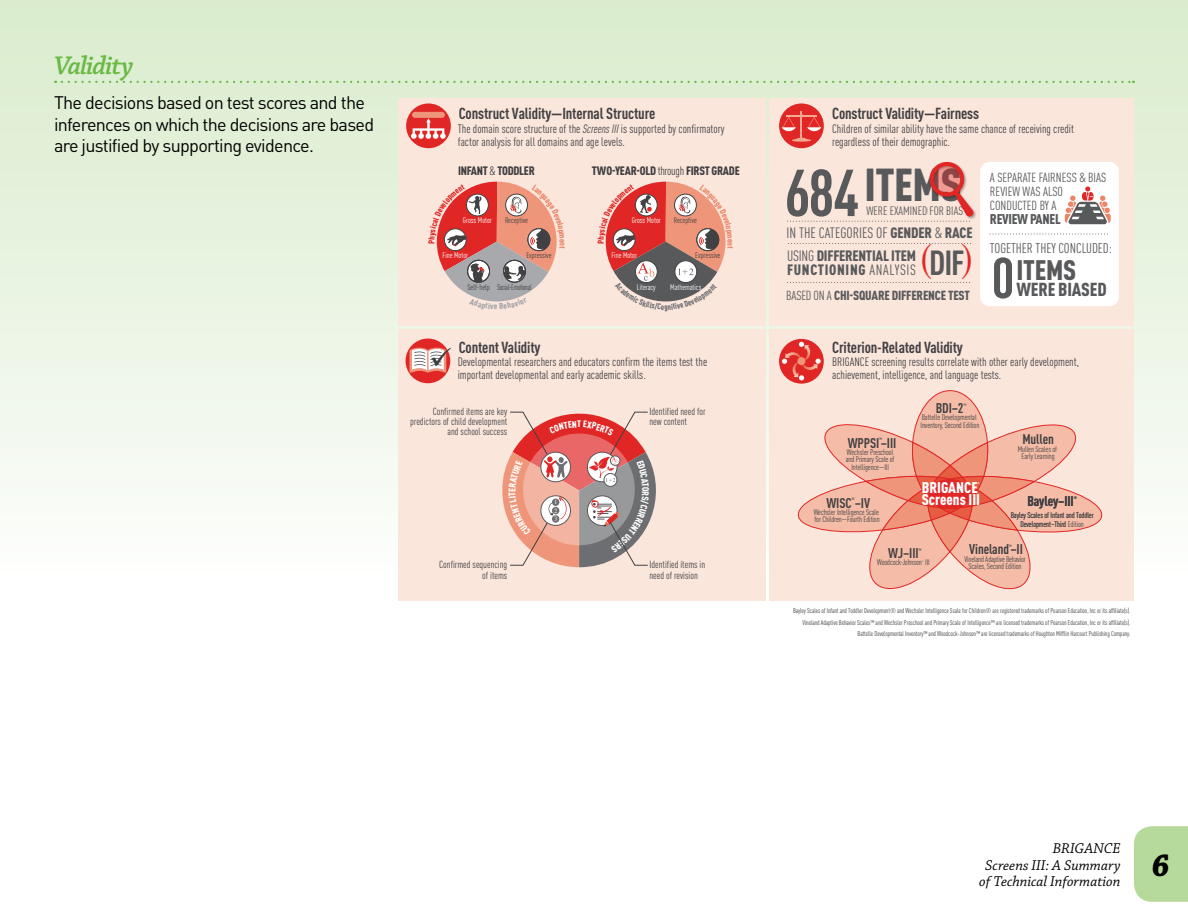
<style>
.page{position:relative;width:1188px;height:918px;background:#fff}
.page>*{position:absolute;margin:0;border:0;box-sizing:border-box;transform-origin:0 0}
.t1{font:900 condensed 45.6px "DINOT";letter-spacing:-.01em;color:#58595b}
.t2{font:41.25px "Times";color:#e12726;scale:.83 1}
.t3{font:700 condensed 34.35px "DINOT";color:#58595b}
.t4{font:italic 700 33px "Chaparral Pro";color:#000}
.t5{font:900 condensed 27.9px "DINOT";letter-spacing:-.01em;color:#58595b}
.t6{font:italic 600 27px "Chaparral Pro";letter-spacing:-.04em;color:#6ab945}
.t7{font:900 condensed 18.6px "DINOT";letter-spacing:-.01em;color:#58595b}
.t8{font:18px/21.6px "DINOT";letter-spacing:-.04em;color:#000}
.t9{font:700 condensed 15.75px "DINOT";letter-spacing:-.01em;color:#414042}
.t10{font:900 condensed 15.3px "DINOT";color:#fff}
.t11{font:italic 15px/16.5px "Chaparral Pro";color:#000;text-align:center}
.t12{font:900 condensed 14.85px/22.8px "DINOT";letter-spacing:-.015em;color:#58595b}
.t13{font:900 condensed 14.85px "DINOT";letter-spacing:.045em;color:#58595b}
.t14{font:700 condensed 13.95px "DINOT";letter-spacing:-.01em;color:#414042}
.t15{font:condensed 13.95px/29.2px "DINOT";color:#58595b}
.t16{font:condensed 13.05px/14px "DINOT";color:#58595b}
.t17{font:900 condensed 13.05px "DINOT";letter-spacing:-.015em;color:#58595b}
.t18{font:condensed 12.15px/13px "DINOT";color:#414042}
.t19{font:900 condensed 12.15px "DINOT";letter-spacing:-.02em;color:#414042}
.t20{font:condensed 12.15px "DINOT";color:#58595b}
.t21{font:condensed 10.2px/10.2px "DINOT";color:#414042}
.t22{font:900 condensed 9.45px "DINOT";color:#fff}
.t23{font:condensed 9.3px "DINOT";color:#000}
.t24{font:900 condensed 8.4px "DINOT";color:#a3a5a8}
.t25{font:condensed 8.1px/7.4px "DINOT";letter-spacing:-.01em;color:#414042;text-align:center}
.t26{font:condensed 7.95px "DINOT";color:#fff}
.t27{font:condensed 7.95px "DINOT";color:#414042}
.t28{font:condensed 7.95px "DINOT";letter-spacing:-.04em;color:#414042}
.t29{font:condensed 6.9px/11.4px "DINOT";letter-spacing:-.01em;color:#414042;text-align:right}
.t30{font:6.45px/8.4px "Times";color:#fff;text-align:justify}
.t31{font:700 condensed 4.65px "DINOT";color:#414042}
.t32{font:700 condensed 3.9px "DINOT";color:#414042}
.t33{font:900 condensed 2.4px "DINOT";color:#fff}
.t34{font:condensed 2.1px "DINOT";color:#414042}
.s1{font-style:italic}
.s2{font-weight:400}
.s3{font-weight:700;font-size:65.25px}
.s4{font-weight:900}
.s5{font-weight:700;font-size:56.7px}
</style>
<div class="page">
<div style="left:0;top:0;width:1188px;height:578px;background:linear-gradient(to bottom,#d9ebcb,#fcfdfc)"></div>
<div style="left:1134px;top:826px;width:54px;height:76px;background:#b5da9c"></div>
<svg style="left:62px;top:81px;width:1072px;height:2px;background:#bfdfad"></svg>
<div style="left:398px;top:329px;width:368px;height:271px;background:#fbe6dc"></div>
<div style="left:398px;top:98px;width:368px;height:228px;background:#fbe6dc"></div>
<div style="left:769px;top:98px;width:365px;height:228px;background:#fbe6dc"></div>
<div style="left:769px;top:329px;width:365px;height:271px;background:#fbe6dc"></div>
<svg style="left:797px;top:390px;width:306px;height:200px"></svg>
<div style="left:779px;top:103px;width:45px;height:45px;background:#e12726;border-radius:50%"></div>
<svg style="left:779px;top:339px;width:45px;height:45px"></svg>
<div style="left:406px;top:339px;width:44px;height:44px;background:#e12726;border-radius:50%"></div>
<svg style="left:782px;top:111px;width:39px;height:31px"></svg>
<div style="left:406px;top:103px;width:45px;height:45px;background:#e12726;border-radius:50%"></div>
<hr style="left:427px;top:122px;width:3px;height:14px;background:#fff">
<svg style="left:426px;top:118px;width:5px;height:4px"></svg>
<div style="left:413px;top:128px;width:31px;height:9px;border:2px solid #fff"></div>
<div style="left:412px;top:112px;width:33px;height:6px;background:#ef967a;border-radius:3px"></div>
<svg style="left:782px;top:342px;width:39px;height:39px"></svg>
<div style="left:797px;top:357px;width:9px;height:8px;background:#ef967a;border-radius:50%"></div>
<svg style="left:411px;top:130px;width:35px;height:9px"></svg>
<img style="left:974px;top:210px;width:2px;height:8px">
<svg style="left:787px;top:162px;width:187px;height:60px"></svg>
<div style="left:980px;top:162px;width:139px;height:144px;background:#fff;border-radius:9px"></div>
<svg style="left:990px;top:234px;width:118px;height:1px"></svg>
<svg style="left:1065px;top:186px;width:46px;height:38px"></svg>
<svg style="left:410px;top:348px;width:41px;height:25px"></svg>
<svg style="left:787px;top:243px;width:184px;height:40px"></svg>
<svg style="left:502px;top:411px;width:154px;height:156px"></svg>
<svg style="left:436px;top:181px;width:121px;height:121px"></svg>
<svg style="left:605px;top:181px;width:121px;height:121px"></svg>
<h2 class="t6" style="left:54px;top:50px;width:81px">Validity</h2>
<p class="t8" style="left:54px;top:91px;width:322px">The decisions based on test scores and the inferences on which the decisions are based are justified by supporting evidence.</p>
<p class="t9" style="left:459px;top:103px;width:198px">Construct Validity—Internal Structure</p>
<p class="t18" style="left:458px;top:122px;width:268px">The domain score structure of the <span class="s1">Screens III</span> is supported by confirmatory factor analysis for all domains and age levels.</p>
<p class="t18" style="left:832px;top:122px;width:243px">Children of similar ability have the same chance of receiving credit regardless of their demographic.</p>
<p class="t9" style="left:832px;top:103px;width:149px">Construct Validity—Fairness</p>
<p class="t19" style="left:458px;top:164px;width:78px">INFANT <span class="s2">&amp;</span> TODDLER</p>
<p class="t26" style="left:463px;top:216px;width:30px">Gross Motor</p>
<p class="t26" style="left:443px;top:250px;width:27px">Fine Motor</p>
<p class="t28" style="left:467px;top:283px;width:66px">Self-help Social-Emotional</p>
<p class="t27" style="left:505px;top:216px;width:25px">Receptive</p>
<p class="t27" style="left:526px;top:250px;width:27px">Expressive</p>
<p class="t24" style="left:494px;top:301px;width:5px">e</p>
<p class="t19" style="left:592px;top:164px;width:149px">TWO-YEAR-OLD <span class="s2">through</span> FIRST GRADE</p>
<p class="t26" style="left:632px;top:216px;width:30px">Gross Motor</p>
<p class="t26" style="left:611px;top:250px;width:27px">Fine Motor</p>
<p class="t27" style="left:674px;top:216px;width:25px">Receptive</p>
<p class="t27" style="left:695px;top:250px;width:27px">Expressive</p>
<p class="t26" style="left:637px;top:282px;width:20px">Literacy</p>
<p class="t26" style="left:670px;top:282px;width:33px">Mathematics</p>
<p class="t9" style="left:459px;top:338px;width:83px">Content Validity</p>
<p class="t18" style="left:458px;top:356px;width:251px">Developmental researchers and educators confirm the items test the important developmental and early academic skills.</p>
<p class="t21" style="left:410px;top:406px;width:99px;text-align:right">Confirmed items are key predictors of child development and school success</p>
<p class="t21" style="left:439px;top:560px;width:70px;text-align:right">Confirmed sequencing of items</p>
<p class="t22" style="left:577px;top:418px;width:5px">T</p>
<p class="t30" style="left:554px;top:497px;width:5px">1<br>2<br>3</p>
<p class="t21" style="left:649px;top:406px;width:58px">Identified need for new content</p>
<p class="t21" style="left:649px;top:560px;width:57px">Identified items in need of revision</p>
<p class="t1" style="left:784px;top:156px;width:179px"><span class="s3">684</span>ITEMS</p>
<p class="t3" style="left:929px;top:242px;width:37px">DIF</p>
<p class="t20" style="left:866px;top:204px;width:98px">WERE EXAMINED FOR BIAS</p>
<p class="t12" style="left:786px;top:221px;width:188px"><span class="s2">IN THE CATEGORIES OF</span> GENDER <span class="s2">&amp;</span> RACE<br><span class="s2">USING</span> DIFFERENTIAL ITEM</p>
<p class="t13" style="left:787px;top:260px;width:130px">FUNCTIONING <span class="s2">ANALYSIS</span></p>
<p class="t2" style="left:921px;top:220px;width:15px">(</p>
<p class="t17" style="left:786px;top:287px;width:185px"><span class="s2">BASED ON A</span> CHI-SQUARE DIFFERENCE TEST</p>
<p class="t16" style="left:990px;top:170px;width:118px">A SEPARATE FAIRNESS &amp; BIAS<br>REVIEW WAS ALSO<br>CONDUCTED BY A</p>
<p class="t15" style="left:990px;top:204px;width:124px"><span class="s4">REVIEW PANEL<br></span>TOGETHER THEY CONCLUDED:</p>
<p class="t5" style="left:992px;top:253px;width:86px"><span class="s5">0</span>ITEMS</p>
<p class="t7" style="left:1017px;top:278px;width:92px">WERE BIASED</p>
<p class="t9" style="left:832px;top:338px;width:132px">Criterion-Related Validity</p>
<p class="t18" style="left:832px;top:356px;width:248px">BRIGANCE screening results correlate with other early development, achievement, intelligence, and language tests.</p>
<p class="t14" style="left:936px;top:400px;width:29px">BDI–2</p>
<p class="t31" style="left:963px;top:402px;width:4px">™</p>
<p class="t25" style="left:921px;top:414px;width:60px;text-align:left">Battelle Developmental<br>Inventory, Second Edition</p>
<p class="t14" style="left:848px;top:434px;width:50px">WPPSI–III</p>
<p class="t31" style="left:879px;top:437px;width:4px">™</p>
<p class="t25" style="left:846px;top:449px;width:50px">Wechsler Preschool and Primary Scale of<br>Intelligence—III</p>
<p class="t14" style="left:1022px;top:431px;width:33px">Mullen</p>
<p class="t25" style="left:1018px;top:445px;width:41px">Mullen Scales of<br>Early Learning</p>
<p class="t32" style="left:851px;top:496px;width:5px">®</p>
<p class="t25" style="left:814px;top:508px;width:68px;text-align:left">Wechsler Intelligence Scale for Children—Fourth Edition</p>
<p class="t14" style="left:826px;top:494px;width:45px">WISC –IV</p>
<p class="t10" style="left:922px;top:478px;width:58px">BRIGANCE</p>
<p class="t33" style="left:978px;top:482px;width:4px">®</p>
<p class="t10" style="left:922px;top:490px;width:60px">Screens III</p>
<p class="t14" style="left:1027px;top:493px;width:48px">Bayley–III</p>
<p class="t32" style="left:1074px;top:495px;width:5px">®</p>
<p class="t25" style="left:1011px;top:512px;width:21px">Bayley S</p>
<p class="t25" style="left:1011px;top:512px;width:84px;line-height:8.1px">Bayley Scales of Infant and Toddler<br>Development–Third Edition</p>
<p class="t14" style="left:888px;top:544px;width:32px">WJ–III</p>
<p class="t31" style="left:919px;top:547px;width:4px">™</p>
<p class="t25" style="left:877px;top:559px;width:54px">Woodcock-Johnson III</p>
<p class="t34" style="left:922px;top:560px;width:3px">®</p>
<p class="t14" style="left:969px;top:541px;width:55px">Vineland–II</p>
<p class="t31" style="left:1009px;top:544px;width:4px">™</p>
<p class="t25" style="left:964px;top:555px;width:63px">Vineland Adaptive Behavior<br>Scales, Second Edition</p>
<p class="t29" style="left:793px;top:605px;width:339px">Bayley Scales of Infant and Toddler Development® and Wechsler Intelligence Scale for Children® are registered trademarks of Pearson Education, Inc or its affiliate(s).<br>Vineland Adaptive Behavior Scales™ and Wechsler Preschool and Primary Scale of Intelligence™ are licensed trademarks of Pearson Education, Inc or its affiliate(s).<br>Battelle Developmental Inventory™ and Woodcock-Johnson™ are licensed trademarks of Houghton Mifflin Harcourt Publishing Company.</p>
<p class="t9" style="left:832px;top:613px;width:115px">Accuracy—Specificity</p>
<p class="t18" style="left:832px;top:630px;width:266px">The Screens III correctly identify the children without true developmental</p>
<p class="t11" style="left:1053px;top:841px;width:69px">BRIGANCE</p>
<p class="t11" style="left:979px;top:857px;width:143px">Screens III: A Summary of Technical Information</p>
<p class="t23" style="left:993px;top:858px;width:24px">Year-Old</p>
<p class="t4" style="left:1152px;top:846px;width:20px">6</p>
</div>
